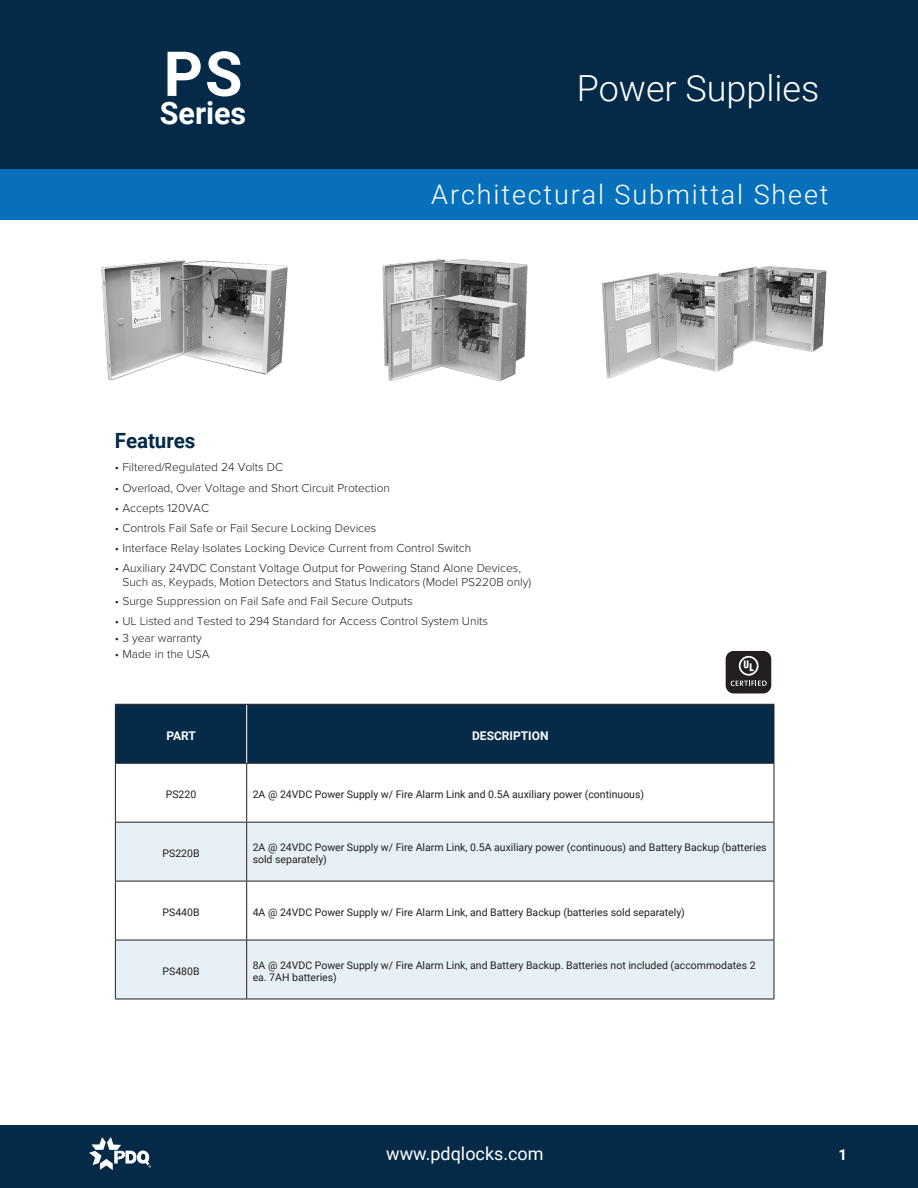
<style>
.page{position:relative;width:918px;height:1188px;background:#fff}
.page>*{position:absolute;margin:0;border:0;box-sizing:border-box;transform-origin:0 0}
.t1{font:700 62.1px "Roboto";color:#fff}
.t2{font:300 36px "Roboto";color:#fff}
.t3{font:700 31.05px "Roboto";color:#fff}
.t4{font:300 27px "Roboto";letter-spacing:.07em;color:#fff}
.t5{font:700 21px "Roboto";letter-spacing:-.005em;color:#052b48}
.t6{font:18px "Roboto";color:#fff}
.t7{font:700 15px "Roboto";color:#fff}
.t8{font:300 12px/13.5px "Proxima Nova";color:#231f20}
.t9{font:700 12px "Roboto";color:#fff}
.t10{font:10.5px/12.6px "Roboto";color:#231f20}
</style>
<div class="page">
<div style="left:0;top:0;width:918px;height:169px;background:#042a47"></div>
<div style="left:0;top:169px;width:918px;height:51px;background:#0770ba"></div>
<div style="left:0;top:1125px;width:918px;height:63px;background:#042a47"></div>
<svg style="left:89px;top:1137px;width:62px;height:33px"></svg>
<div style="left:116px;top:705px;width:658px;height:58px;background:#052b48"></div>
<svg style="left:116px;top:823px;width:658px;height:176px;fill:#e7f0f6"></svg>
<hr style="left:115px;top:763px;width:132px;height:1px;background:#231f20">
<hr style="left:247px;top:763px;width:527px;height:1px;background:#231f20">
<hr style="left:246px;top:764px;width:1px;height:58px;background:#231f20">
<hr style="left:115px;top:822px;width:132px;height:1px;background:#231f20">
<hr style="left:247px;top:822px;width:527px;height:1px;background:#231f20">
<hr style="left:246px;top:823px;width:1px;height:58px;background:#231f20">
<hr style="left:115px;top:881px;width:132px;height:1px;background:#231f20">
<hr style="left:247px;top:881px;width:527px;height:1px;background:#231f20">
<hr style="left:246px;top:881px;width:1px;height:59px;background:#231f20">
<hr style="left:115px;top:940px;width:132px;height:1px;background:#231f20">
<hr style="left:247px;top:940px;width:527px;height:1px;background:#231f20">
<hr style="left:246px;top:940px;width:1px;height:59px;background:#231f20">
<hr style="left:246px;top:705px;width:1px;height:58px;background:#fff">
<hr style="left:115px;top:704px;width:132px;height:1px;background:#231f20">
<hr style="left:115px;top:705px;width:1px;height:58px;background:#231f20">
<hr style="left:247px;top:704px;width:527px;height:1px;background:#231f20">
<hr style="left:774px;top:705px;width:1px;height:58px;background:#231f20">
<hr style="left:115px;top:764px;width:1px;height:58px;background:#231f20">
<hr style="left:774px;top:764px;width:1px;height:58px;background:#231f20">
<hr style="left:115px;top:823px;width:1px;height:58px;background:#231f20">
<hr style="left:774px;top:823px;width:1px;height:58px;background:#231f20">
<hr style="left:115px;top:881px;width:1px;height:59px;background:#231f20">
<hr style="left:774px;top:881px;width:1px;height:59px;background:#231f20">
<hr style="left:115px;top:940px;width:1px;height:59px;background:#231f20">
<hr style="left:774px;top:940px;width:1px;height:59px;background:#231f20">
<hr style="left:115px;top:999px;width:132px;height:1px;background:#231f20">
<hr style="left:247px;top:999px;width:527px;height:1px;background:#231f20">
<div style="left:726px;top:651px;width:45px;height:42px;background:#231f20;border-radius:8px"></div>
<svg style="left:731px;top:656px;width:36px;height:30px"></svg>
<img style="left:101px;top:259px;width:187px;height:122px">
<img style="left:382px;top:259px;width:146px;height:123px">
<img style="left:602px;top:266px;width:225px;height:113px">
<p class="t1" style="left:164px;top:30px;width:80px">PS</p>
<p class="t3" style="left:160px;top:92px;width:88px">Series</p>
<p class="t5" style="left:115px;top:425px;width:82px">Features</p>
<p class="t2" style="left:577px;top:63px;width:244px">Power Supplies</p>
<p class="t4" style="left:431px;top:176px;width:399px">Architectural Submittal Sheet</p>
<p class="t8" style="left:115px;top:460px;width:170px">• Filtered/Regulated 24 Volts DC</p>
<p class="t8" style="left:115px;top:480px;width:277px">• Overload, Over Voltage and Short Circuit Protection</p>
<p class="t8" style="left:115px;top:501px;width:96px">• Accepts 120VAC</p>
<p class="t8" style="left:115px;top:521px;width:263px">• Controls Fail Safe or Fail Secure Locking Devices</p>
<p class="t8" style="left:115px;top:541px;width:358px">• Interface Relay Isolates Locking Device Current from Control Switch</p>
<p class="t8" style="left:122px;top:561px;width:410px;text-indent:-7px">• Auxiliary 24VDC Constant Voltage Output for Powering Stand Alone Devices,<br>Such as, Keypads, Motion Detectors and Status Indicators (Model PS220B only)</p>
<p class="t8" style="left:115px;top:594px;width:299px">• Surge Suppression on Fail Safe and Fail Secure Outputs</p>
<p class="t8" style="left:115px;top:614px;width:375px">• UL Listed and Tested to 294 Standard for Access Control System Units</p>
<p class="t8" style="left:115px;top:630px;width:89px">• 3 year warranty</p>
<p class="t8" style="left:115px;top:647px;width:96px">• Made in the USA</p>
<p class="t9" style="left:166px;top:727px;width:31px">PART</p>
<p class="t9" style="left:472px;top:727px;width:78px">DESCRIPTION</p>
<p class="t10" style="left:166px;top:788px;width:32px">PS220</p>
<p class="t10" style="left:253px;top:788px;width:393px">2A @ 24VDC Power Supply w/ Fire Alarm Link and 0.5A auxiliary power (continuous)</p>
<p class="t10" style="left:162px;top:847px;width:39px">PS220B</p>
<p class="t10" style="left:253px;top:840px;width:516px">2A @ 24VDC Power Supply w/ Fire Alarm Link, 0.5A auxiliary power (continuous) and Battery Backup (batteries sold separately)</p>
<p class="t10" style="left:162px;top:906px;width:39px">PS440B</p>
<p class="t10" style="left:253px;top:906px;width:434px">4A @ 24VDC Power Supply w/ Fire Alarm Link, and Battery Backup (batteries sold separately)</p>
<p class="t10" style="left:162px;top:965px;width:39px">PS480B</p>
<p class="t10" style="left:253px;top:958px;width:505px">8A @ 24VDC Power Supply w/ Fire Alarm Link, and Battery Backup. Batteries not included (accommodates 2 ea. 7AH batteries)</p>
<p class="t6" style="left:386px;top:1141px;width:159px">www.pdqlocks.com</p>
<p class="t7" style="left:838px;top:1144px;width:10px">1</p>
</div>
